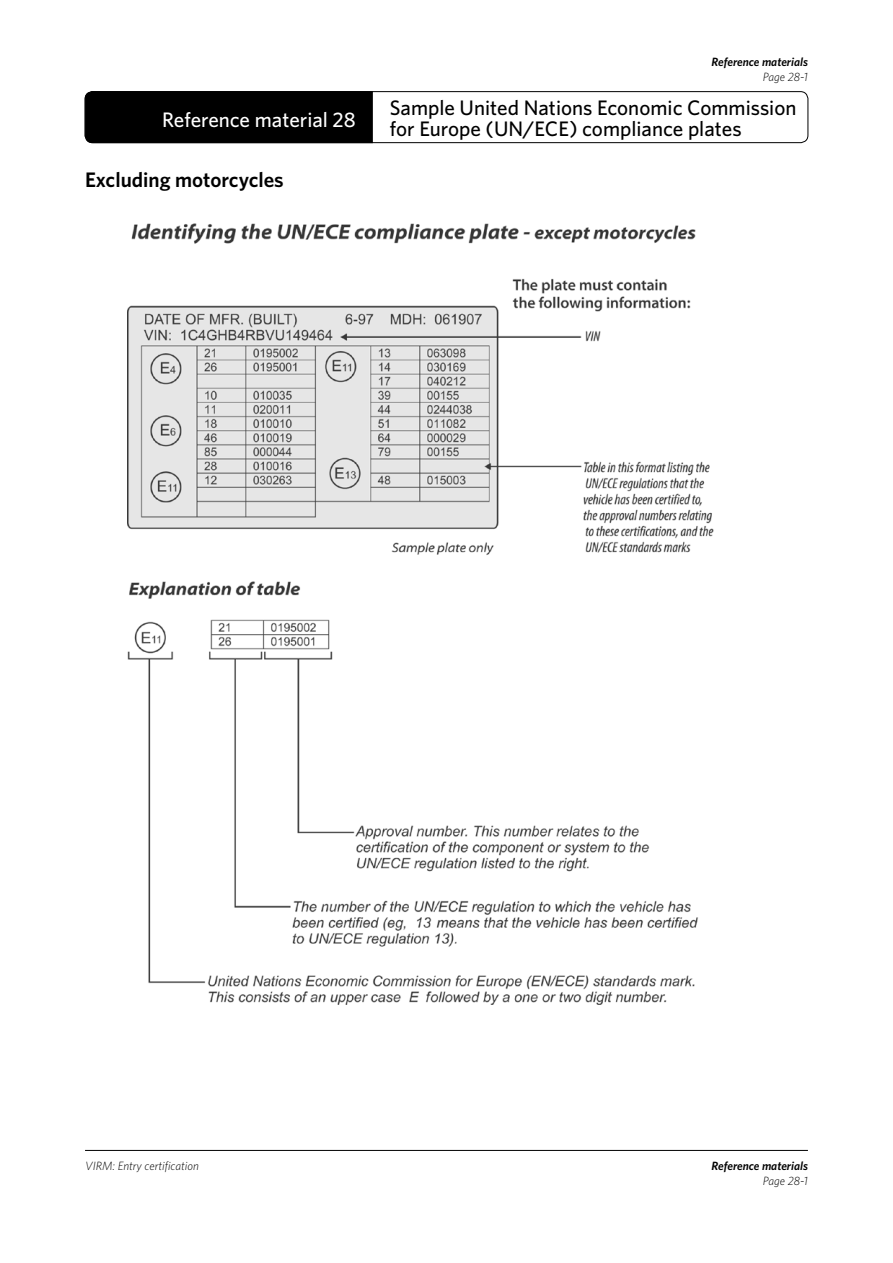
<style>
.page{position:relative;width:893px;height:1263px;background:#fff}
.page>*{position:absolute;margin:0;border:0;box-sizing:border-box;transform-origin:0 0}
.Header_-_black{font:500 21px/21px "Whitney";color:#000}
.Heading_1{font:600 21px "Whitney";color:#000}
.Header_-_white{font:500 21px "Whitney";color:#fff}
.Folios_right_hand{font:italic 300 12px "Whitney";color:#000}
.Folios_right_hand-2{font:italic 600 12px "Whitney";color:#000}
.Folios_left_hand{font:italic 600 12px "Whitney";color:#000}
</style>
<div class="page">
<div style="left:85px;top:91px;width:288px;height:52px;background:#000"></div>
<hr style="left:85px;top:1150px;width:723px;height:1px;background:#000">
<div style="left:85px;top:91px;width:723px;height:52px;border:1px solid #000;border-radius:7px"></div>
<img style="left:128px;top:223px;width:586px;height:782px">
<p class="Header_-_white" style="left:162px;top:106px;width:195px">Reference material 28</p>
<p class="Heading_1" style="left:85px;top:166px;width:200px">Excluding motorcycles</p>
<p class="Folios_left_hand" style="left:712px;top:54px;width:98px">Reference materials</p>
<p class="Folios_right_hand" style="left:763px;top:69px;width:47px">Page 28-1</p>
<p class="Header_-_black" style="left:390px;top:97px;width:408px">Sample United Nations Economic Commission for Europe (UN/ECE) compliance plates</p>
<p class="Folios_right_hand" style="left:85px;top:1158px;width:115px">VIRM: Entry certification</p>
<p class="Folios_right_hand-2" style="left:712px;top:1158px;width:98px">Reference materials</p>
<p class="Folios_right_hand" style="left:763px;top:1173px;width:47px">Page 28-1</p>
</div>
